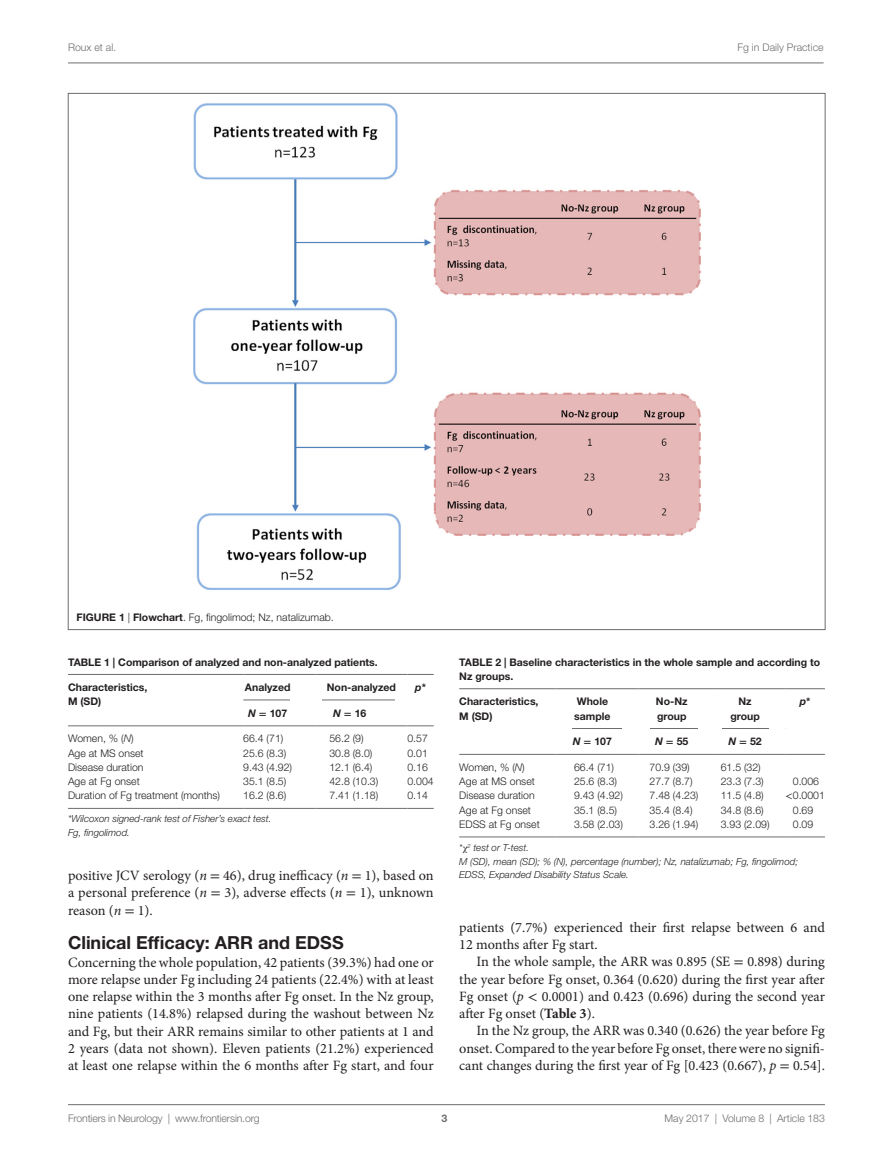
<style>
.page{position:relative;width:893px;height:1170px;background:#fff}
.page>*{position:absolute;margin:0;border:0;box-sizing:border-box;transform-origin:0 0}
.t1{font:700 18px "Helvetica Neue LT Std";color:#231f20}
.t2{font:14.25px/17.2px "Minion Pro";color:#231f20;text-align:justify}
.t3{font:300 10.5px "Helvetica Neue LT Std";color:#231f20}
.t4{font:700 10.5px/14.2px "Helvetica Neue LT Std";color:#231f20}
.t5{font:300 10.5px "Helvetica Neue LT Std";color:#6c6d70}
.t6{font:italic 700 10.5px "Helvetica Neue LT Std";color:#231f20}
.t7{font:700 10.5px "Helvetica Neue LT Std";color:#6c6d70}
.t8{font:italic 300 9.75px/13.5px "Helvetica Neue LT Std";color:#231f20}
.s1{font-weight:700}
.s2{font-style:normal}
.s3{font-style:italic}
.s4{font-family:"STIX General"}
.s5{font-family:"STIX General";font-weight:400}
.s6{font-family:"STIX General";font-weight:400;font-style:normal}
</style>
<div class="page">
<hr style="left:459px;top:754px;width:96px;height:1px;background:#6c6d70">
<hr style="left:785px;top:754px;width:40px;height:1px;background:#6c6d70">
<hr style="left:459px;top:688px;width:96px;height:1px;background:#6c6d70">
<hr style="left:555px;top:688px;width:83px;height:1px;background:#6c6d70">
<hr style="left:638px;top:688px;width:76px;height:1px;background:#6c6d70">
<hr style="left:714px;top:688px;width:71px;height:1px;background:#6c6d70">
<hr style="left:785px;top:688px;width:40px;height:1px;background:#6c6d70">
<hr style="left:555px;top:728px;width:83px;height:1px;background:#6c6d70">
<hr style="left:555px;top:754px;width:83px;height:1px;background:#6c6d70">
<hr style="left:638px;top:728px;width:76px;height:1px;background:#6c6d70">
<hr style="left:638px;top:754px;width:76px;height:1px;background:#6c6d70">
<hr style="left:714px;top:728px;width:71px;height:1px;background:#6c6d70">
<hr style="left:714px;top:754px;width:71px;height:1px;background:#6c6d70">
<hr style="left:459px;top:836px;width:96px;height:1px;background:#6c6d70">
<hr style="left:555px;top:836px;width:83px;height:1px;background:#6c6d70">
<hr style="left:638px;top:836px;width:76px;height:1px;background:#6c6d70">
<hr style="left:714px;top:836px;width:71px;height:1px;background:#6c6d70">
<hr style="left:785px;top:836px;width:40px;height:1px;background:#6c6d70">
<hr style="left:68px;top:725px;width:175px;height:1px;background:#6c6d70">
<svg style="left:407px;top:725px;width:27px;height:1px"></svg>
<hr style="left:68px;top:674px;width:175px;height:1px;background:#6c6d70">
<hr style="left:243px;top:674px;width:72px;height:1px;background:#6c6d70">
<hr style="left:315px;top:674px;width:92px;height:1px;background:#6c6d70">
<svg style="left:407px;top:674px;width:27px;height:1px"></svg>
<hr style="left:243px;top:699px;width:72px;height:1px;background:#6c6d70">
<hr style="left:243px;top:725px;width:72px;height:1px;background:#6c6d70">
<hr style="left:315px;top:699px;width:92px;height:1px;background:#6c6d70">
<hr style="left:315px;top:725px;width:92px;height:1px;background:#6c6d70">
<hr style="left:68px;top:808px;width:175px;height:1px;background:#6c6d70">
<hr style="left:243px;top:808px;width:72px;height:1px;background:#6c6d70">
<hr style="left:315px;top:808px;width:92px;height:1px;background:#6c6d70">
<svg style="left:407px;top:808px;width:27px;height:1px"></svg>
<img style="left:193px;top:103px;width:508px;height:487px">
<hr style="left:555px;top:727px;width:17px;height:3px;background:#fff">
<hr style="left:622px;top:728px;width:28px;height:2px;background:#fff">
<hr style="left:698px;top:727px;width:23px;height:4px;background:#fff">
<div style="left:769px;top:726px;width:16px;height:7px;background:#fff"></div>
<hr style="left:68px;top:1104px;width:757px;height:1px;background:#6c6d70">
<hr style="left:68px;top:63px;width:755px;height:1px;background:#6c6d70">
<hr style="left:290px;top:697px;width:32px;height:4px;background:#fff">
<div style="left:395px;top:698px;width:12px;height:5px;background:#fff"></div>
<p class="t5" style="left:68px;top:41px;width:50px">Roux et al.</p>
<p class="t5" style="left:738px;top:41px;width:87px">Fg in Daily Practice</p>
<p class="t3" style="left:77px;top:611px;width:259px"><span class="s1">Figure 1</span> | <span class="s1">Flowchart</span>. Fg, fingolimod; Nz, natalizumab.</p>
<p class="t4" style="left:68px;top:655px;width:311px">Table 1 | Comparison of analyzed and non-analyzed patients.</p>
<p class="t4" style="left:68px;top:679px;width:81px">Characteristics,<br>M (SD)</p>
<p class="t4" style="left:245px;top:679px;width:47px">Analyzed</p>
<p class="t4" style="left:327px;top:679px;width:71px">Non-analyzed</p>
<p class="t6" style="left:415px;top:680px;width:12px">p<span class="s2">*</span></p>
<p class="t4" style="left:248px;top:705px;width:41px"><span class="s3">N</span> <span class="s4">=</span> 107</p>
<p class="t4" style="left:333px;top:705px;width:35px"><span class="s3">N</span> <span class="s4">=</span> 16</p>
<p class="t3" style="left:68px;top:732px;width:67px">Women, % (<span class="s3">N</span>)</p>
<p class="t3" style="left:243px;top:732px;width:42px">66.4 (71)</p>
<p class="t3" style="left:329px;top:732px;width:36px">56.2 (9)</p>
<p class="t3" style="left:407px;top:732px;width:22px">0.57</p>
<p class="t3" style="left:68px;top:746px;width:77px">Age at MS onset</p>
<p class="t3" style="left:243px;top:746px;width:45px">25.6 (8.3)</p>
<p class="t3" style="left:329px;top:746px;width:45px">30.8 (8.0)</p>
<p class="t3" style="left:407px;top:746px;width:22px">0.01</p>
<p class="t3" style="left:68px;top:760px;width:77px">Disease duration</p>
<p class="t3" style="left:243px;top:760px;width:50px">9.43 (4.92)</p>
<p class="t3" style="left:329px;top:760px;width:45px">12.1 (6.4)</p>
<p class="t3" style="left:407px;top:760px;width:22px">0.16</p>
<p class="t3" style="left:68px;top:774px;width:73px">Age at Fg onset</p>
<p class="t3" style="left:243px;top:774px;width:45px">35.1 (8.5)</p>
<p class="t3" style="left:329px;top:774px;width:50px">42.8 (10.3)</p>
<p class="t3" style="left:407px;top:774px;width:28px">0.004</p>
<p class="t3" style="left:68px;top:789px;width:154px">Duration of Fg treatment (months)</p>
<p class="t3" style="left:243px;top:789px;width:45px">16.2 (8.6)</p>
<p class="t3" style="left:329px;top:789px;width:50px">7.41 (1.18)</p>
<p class="t3" style="left:407px;top:789px;width:22px">0.14</p>
<p class="t8" style="left:68px;top:812px;width:205px">*Wilcoxon signed-rank test of Fisher’s exact test.<br>Fg, fingolimod.</p>
<p class="t2" style="left:68px;top:867px;width:367px">positive JCV serology (<span class="s3">n</span> <span class="s4">=</span> 46), drug inefficacy (<span class="s3">n</span> <span class="s4">=</span> 1), based on a personal preference (<span class="s3">n</span> <span class="s4">=</span> 3), adverse effects (<span class="s3">n</span> <span class="s4">=</span> 1), unknown reason (<span class="s3">n</span> <span class="s4">=</span> 1).</p>
<p class="t1" style="left:68px;top:931px;width:161px">Clinical Efficacy: ARR</p>
<p class="t1" style="left:258px;top:931px;width:75px">and EDSS</p>
<p class="t2" style="left:68px;top:953px;width:367px">Concerning the whole population, 42 patients (39.3%) had one or more relapse under Fg including 24 patients (22.4%) with at least one relapse within the 3 months after Fg onset. In the Nz group, nine patients (14.8%) relapsed during the washout between Nz and Fg, but their ARR remains similar to other patients at 1 and 2 years (data not shown). Eleven patients (21.2%) experienced at least one relapse within the 6 months after Fg start, and four</p>
<p class="t4" style="left:459px;top:655px;width:363px">Table 2 | Baseline characteristics in the whole sample and according to<br>Nz groups.</p>
<p class="t4" style="left:459px;top:694px;width:81px">Characteristics,<br>M (SD)</p>
<p class="t4" style="left:574px;top:694px;width:38px">Whole sample</p>
<p class="t4" style="left:656px;top:694px;width:33px">No-Nz group</p>
<p class="t4" style="left:730px;top:694px;width:31px;text-align:center">Nz group</p>
<p class="t6" style="left:800px;top:695px;width:12px">p<span class="s2">*</span></p>
<p class="t4" style="left:573px;top:734px;width:41px"><span class="s3">N</span> <span class="s4">=</span> 107</p>
<p class="t4" style="left:655px;top:734px;width:35px"><span class="s3">N</span> <span class="s4">=</span> 55</p>
<p class="t4" style="left:728px;top:734px;width:35px"><span class="s3">N</span> <span class="s4">=</span> 52</p>
<p class="t3" style="left:459px;top:760px;width:67px">Women, % (<span class="s3">N</span>)</p>
<p class="t3" style="left:574px;top:760px;width:42px">66.4 (71)</p>
<p class="t3" style="left:650px;top:760px;width:42px">70.9 (39)</p>
<p class="t3" style="left:721px;top:760px;width:42px">61.5 (32)</p>
<p class="t3" style="left:459px;top:775px;width:77px">Age at MS onset</p>
<p class="t3" style="left:574px;top:775px;width:45px">25.6 (8.3)</p>
<p class="t3" style="left:650px;top:775px;width:45px">27.7 (8.7)</p>
<p class="t3" style="left:721px;top:775px;width:45px">23.3 (7.3)</p>
<p class="t3" style="left:793px;top:775px;width:28px">0.006</p>
<p class="t3" style="left:459px;top:789px;width:77px">Disease duration</p>
<p class="t3" style="left:574px;top:789px;width:50px">9.43 (4.92)</p>
<p class="t3" style="left:650px;top:789px;width:50px">7.48 (4.23)</p>
<p class="t3" style="left:721px;top:789px;width:45px">11.5 (4.8)</p>
<p class="t3" style="left:786px;top:789px;width:41px"><span class="s5">&lt;</span>0.0001</p>
<p class="t3" style="left:459px;top:803px;width:73px">Age at Fg onset</p>
<p class="t3" style="left:574px;top:803px;width:45px">35.1 (8.5)</p>
<p class="t3" style="left:650px;top:803px;width:45px">35.4 (8.4)</p>
<p class="t3" style="left:721px;top:803px;width:45px">34.8 (8.6)</p>
<p class="t3" style="left:793px;top:803px;width:22px">0.69</p>
<p class="t3" style="left:459px;top:817px;width:82px">EDSS at Fg onset</p>
<p class="t3" style="left:574px;top:817px;width:50px">3.58 (2.03)</p>
<p class="t3" style="left:650px;top:817px;width:50px">3.26 (1.94)</p>
<p class="t3" style="left:721px;top:817px;width:50px">3.93 (2.09)</p>
<p class="t3" style="left:793px;top:817px;width:22px">0.09</p>
<p class="t8" style="left:459px;top:840px;width:340px">*<span class="s6">χ</span><sup>2</sup> test or T-test.<br>M (SD), mean (SD); % (N), percentage (number); Nz, natalizumab; Fg, fingolimod;<br>EDSS, Expanded Disability Status Scale.</p>
<p class="t2" style="left:459px;top:918px;width:367px">patients (7.7%) experienced their first relapse between 6 and<br>12 months after Fg start.</p>
<p class="t2" style="left:459px;top:953px;width:367px;text-indent:17px">In the whole sample, the ARR was 0.895 (SE <span class="s4">=</span> 0.898) during the year before Fg onset, 0.364 (0.620) during the first year after Fg onset (<span class="s3">p</span> <span class="s4">&lt;</span> 0.0001) and 0.423 (0.696) during the second year after Fg onset (<span class="s1">Table 3</span>).</p>
<p class="t2" style="left:459px;top:1022px;width:367px;text-indent:17px">In the Nz group, the ARR was 0.340 (0.626) the year before Fg onset. Compared to the year before Fg onset, there were no signifi&shy;cant changes during the first year of Fg [0.423 (0.667), <span class="s3">p</span> <span class="s4">=</span> 0.54].</p>
<p class="t5" style="left:68px;top:1111px;width:193px">Frontiers in Neurology | www.frontiersin.org</p>
<p class="t5" style="left:665px;top:1111px;width:162px">May 2017 | Volume 8 | Article 183</p>
<p class="t7" style="left:441px;top:1111px;width:7px">3</p>
</div>
